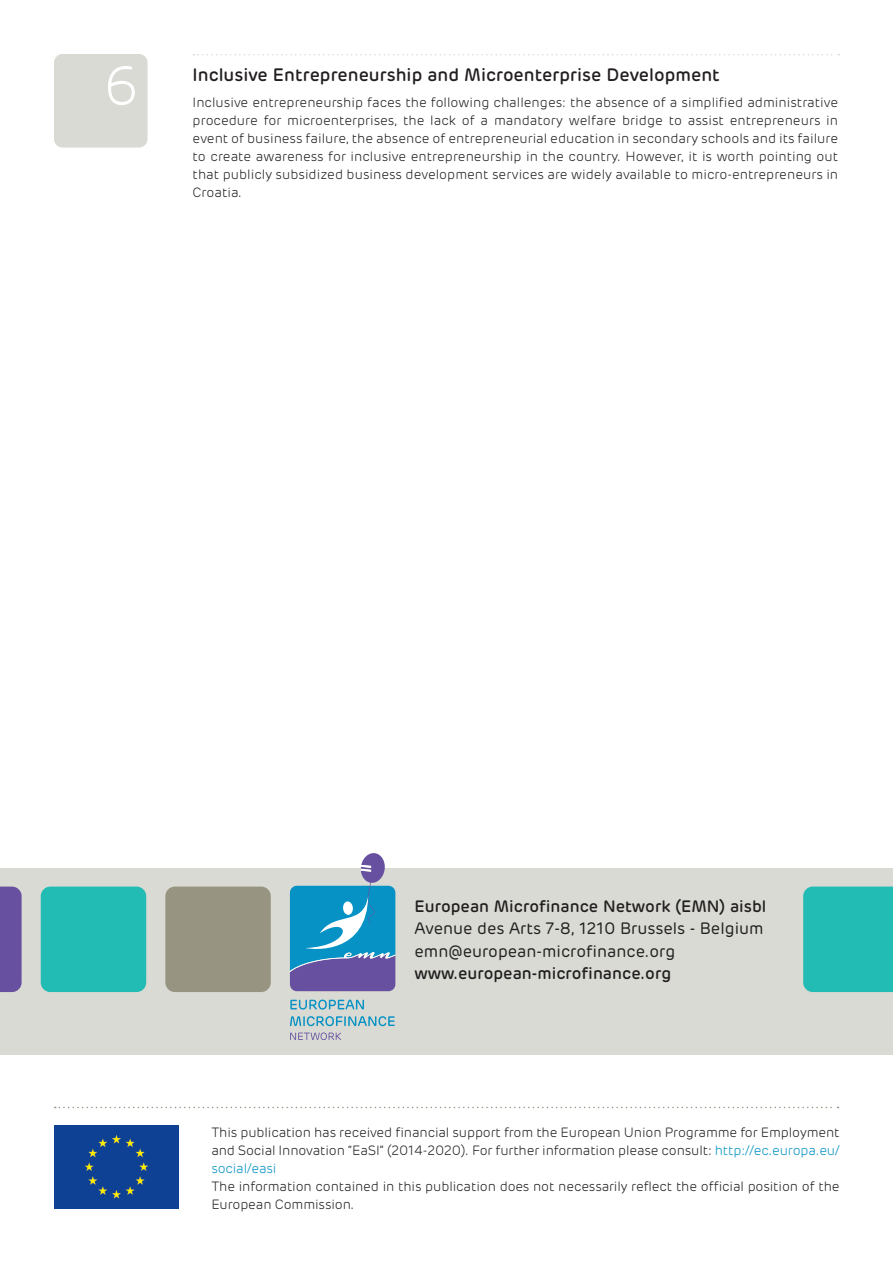
<style>
.page{position:relative;width:893px;height:1263px;background:#fff}
.page>*{position:absolute;margin:0;border:0;box-sizing:border-box;transform-origin:0 0}
.t1{font:300 54px "Rubrik";color:#fff}
.t2{font:500 18px "Rubrik";color:#231f20}
.t3{font:500 16.5px "Rubrik";color:#231f20}
.t4{font:16.5px "Rubrik";color:#231f20}
.t5{font:300 13.5px/18px "Rubrik";letter-spacing:-.01em;color:#231f20;text-align:justify}
.s1{color:#0792c5}
</style>
<div class="page">
<div style="left:0;top:868px;width:893px;height:187px;background:#d8dad3"></div>
<svg style="left:290px;top:853px;width:105px;height:138px"></svg>
<svg style="left:290px;top:999px;width:74px;height:10px"></svg>
<svg style="left:290px;top:1016px;width:105px;height:10px"></svg>
<svg style="left:290px;top:1032px;width:51px;height:8px"></svg>
<svg style="left:55px;top:1107px;width:783px;height:1px"></svg>
<div style="left:165px;top:886px;width:106px;height:106px;background:#979481;border-radius:10px"></div>
<div style="left:41px;top:886px;width:105px;height:106px;background:#22bcb5;border-radius:10px"></div>
<svg style="left:0;top:886px;width:22px;height:106px"></svg>
<div style="left:803px;top:886px;width:90px;height:106px;background:#22bcb5"></div>
<div style="left:54px;top:1126px;width:125px;height:83px;background:#0e4194"></div>
<div style="left:54px;top:54px;width:94px;height:94px;background:#d8dad3;border-radius:9px"></div>
<svg style="left:193px;top:54px;width:646px;height:2px"></svg>
<p class="t1" style="left:103px;top:54px;width:37px">6</p>
<p class="t2" style="left:193px;top:64px;width:529px">Inclusive Entrepreneurship and Microenterprise Development</p>
<p class="t5" style="left:193px;top:94px;width:647px">Inclusive entrepreneurship faces the following challenges: the absence of a simplified administrative procedure for microenterprises, the lack of a mandatory welfare bridge to assist entrepreneurs in event of business failure, the absence of entrepreneurial education in secondary schools and its failure to create awareness for inclusive entrepreneurship in the country. However, it is worth pointing out that publicly subsidized business development services are widely available to micro-entrepreneurs in Croatia.</p>
<p class="t3" style="left:414px;top:896px;width:353px">European Microfinance Network (EMN) aisbl</p>
<p class="t4" style="left:414px;top:919px;width:351px">Avenue des Arts 7-8, 1210 Brussels - Belgium</p>
<p class="t4" style="left:414px;top:941px;width:262px">emn@european-microfinance.org</p>
<p class="t3" style="left:414px;top:963px;width:258px">www.european-microfinance.org</p>
<p class="t5" style="left:211px;top:1123px;width:630px">This publication has received financial support from the European Union Programme for Employment and Social Innovation “EaSI” (2014-2020). For further information please consult: <span class="s1">http://ec.europa.eu/ social/easi</span></p>
<p class="t5" style="left:211px;top:1177px;width:630px">The information contained in this publication does not necessarily reflect the official position of the<br>European Commission.</p>
</div>
